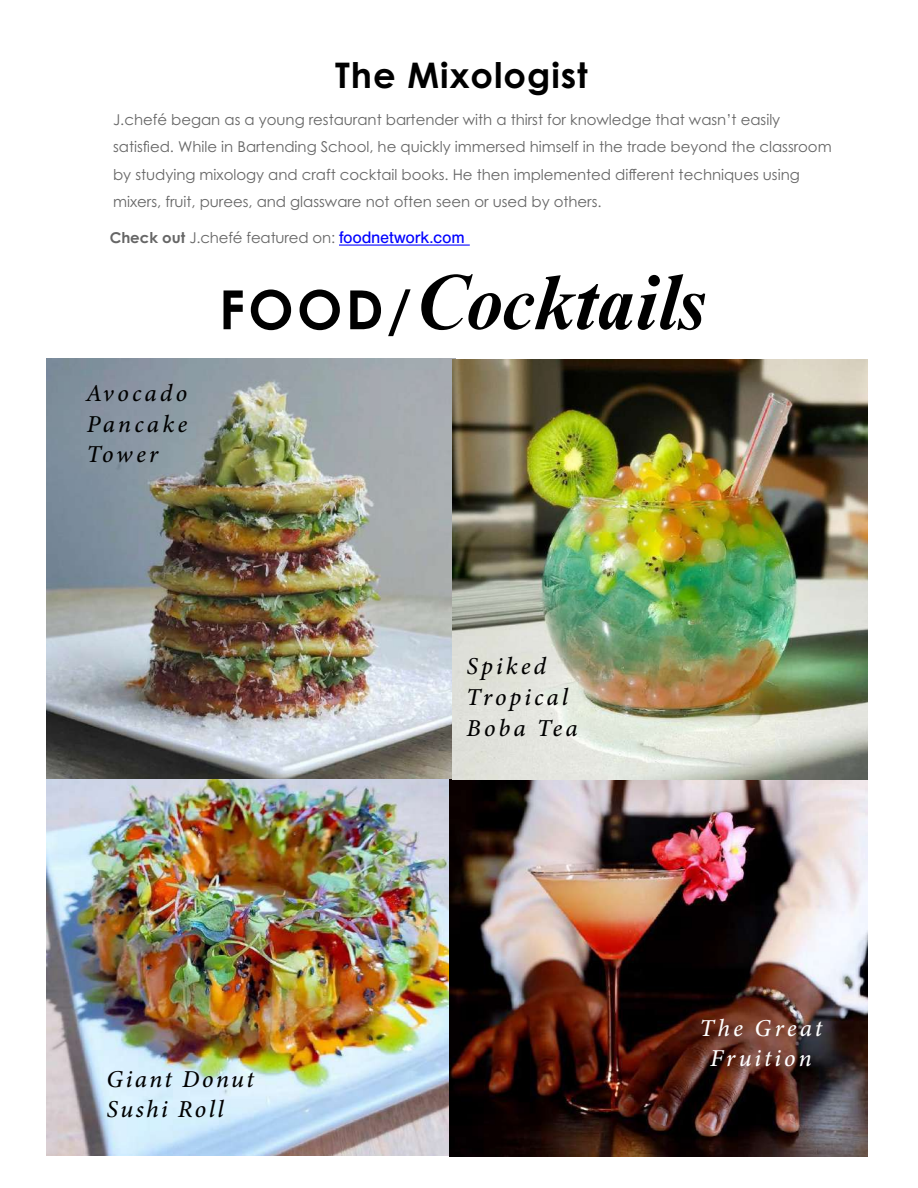
<style>
.page{position:relative;width:918px;height:1188px;background:#fff}
.page>*{position:absolute;margin:0;border:0;box-sizing:border-box;transform-origin:0 0}
.t1{font:italic 700 81px "Nimbus Rom D";color:#000}
.t2{font:700 35.25px "Century Gothic Pro";letter-spacing:.03em;color:#000}
.t3{font:italic 500 24.3px/30.5px "Minion 3";letter-spacing:.125em;color:#000;text-align:justify}
.t4{font:italic 500 24.3px/30px "Minion 3";letter-spacing:.1em;color:#000}
.t5{font:italic 500 24.3px/30px "Minion 3";letter-spacing:.125em;color:#fff;text-align:center}
.t6{font:15px/27.6px "Century Gothic Pro";color:#666}
.s1{font-weight:700}
.s2{font-family:"Nimbus San";font-size:17.25px;color:#00f}
.s3{font-family:"Century Gothic Pro";font-style:normal;font-size:54px}
</style>
<div class="page">
<img style="left:46px;top:779px;width:404px;height:377px">
<img style="left:450px;top:779px;width:417px;height:377px">
<img style="left:46px;top:359px;width:406px;height:420px">
<hr style="left:339px;top:245px;width:131px;height:1px;background:#00f">
<img style="left:452px;top:359px;width:416px;height:421px">
<h2 class="t2" style="left:335px;top:53px;width:254px">The Mixologist</h2>
<p class="t6" style="left:113px;top:105px;width:720px">J.chefé began as a young restaurant bartender with a thirst for knowledge that wasn’t easily satisfied. While in Bartending School, he quickly immersed himself in the trade beyond the classroom by studying mixology and craft cocktail books. He then implemented different techniques using mixers, fruit, purees, and glassware not often seen or used by others.</p>
<p class="t6" style="left:110px;top:224px;width:357px"><span class="s1">Check out</span> J.chefé featured on: <span class="s2">foodnetwork.com</span></p>
<h3 class="t3" style="left:87px;top:378px;width:102px">Avocado Pancake Tower</h3>
<h1 class="t1" style="left:219px;top:250px;width:490px"><span class="s3">FOOD/</span>Cocktails</h1>
<h3 class="t3" style="left:466px;top:651px;width:113px;line-height:30.9px;text-align:left">Spiked<br>Tropical<br>Boba Tea</h3>
<h3 class="t5" style="left:700px;top:1013px;width:124px">The Great<br>Fruition</h3>
<h3 class="t4" style="left:107px;top:1064px;width:149px">Giant Donut<br>Sushi Roll</h3>
</div>
